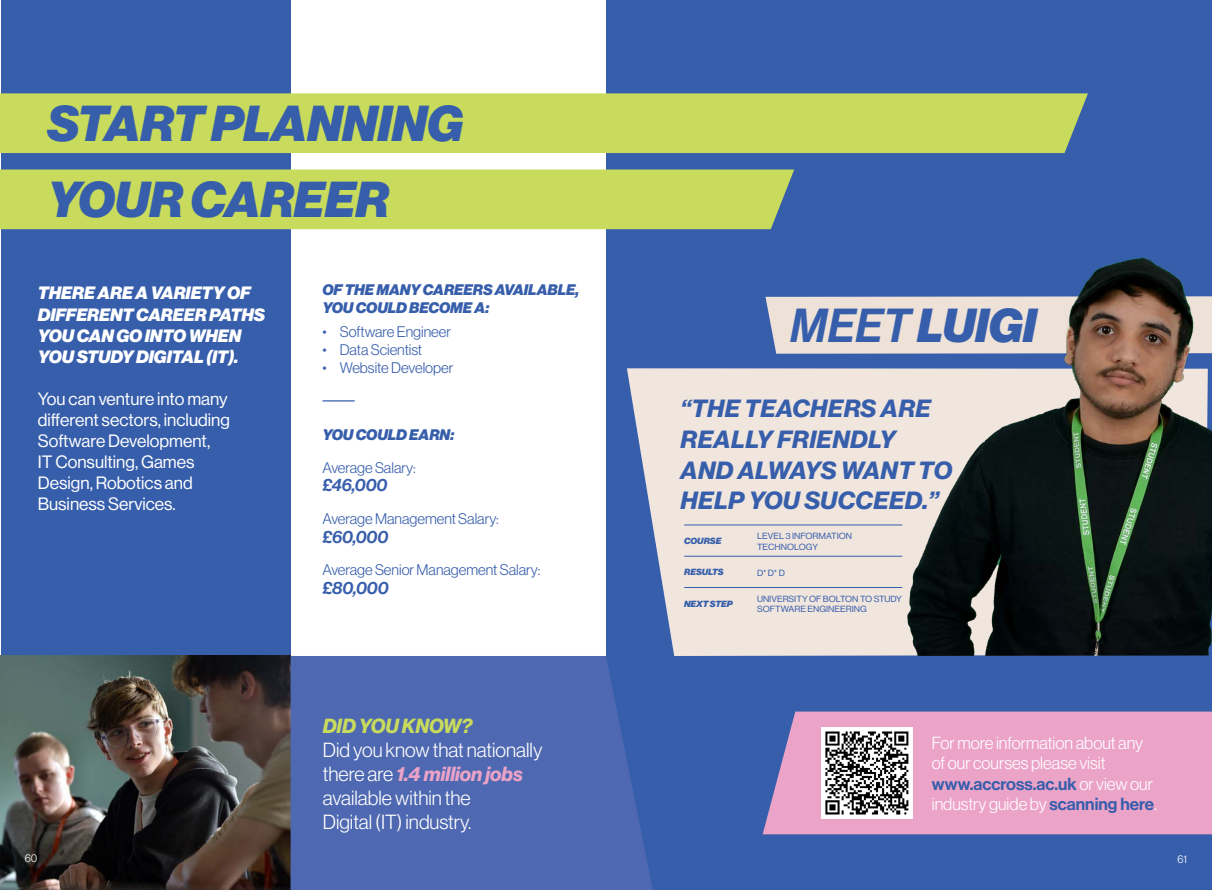
<style>
.page{position:relative;width:1212px;height:890px;background:#fff}
.page>*{position:absolute;margin:0;border:0;box-sizing:border-box;transform-origin:0 0}
.t1{font:49.38px "N Haas Grotesk DS Pro 96 Blk It";color:#375eab}
.t2{font:46.62px "N Haas Grotesk DS Pro 96 Blk It";color:#375eab}
.t3{font:24.38px/30.9px "N Haas Grotesk DS Pro 76 Bd It";letter-spacing:.015em;color:#375eab;scale:1.04 1}
.t4{font:20px "N Haas Grotesk DS Pro 45 Lt";color:#fff}
.t5{font:20px "N Haas Grotesk DS Pro 76 Bd It";color:#eba3c8}
.t6{font:20px "N Haas Grotesk DS Pro 76 Bd It";color:#c8db5c}
.t7{font:17.5px/21px "N Haas Grotesk DS Pro 55 Rg";color:#fff}
.t8{font:17.5px/21px "N Haas Grotesk DS Pro 96 Blk It";color:#fff}
.t9{font:17.5px "N Haas Grotesk DS Pro 66 Md It";color:#375eab}
.t10{font:17.12px/20.5px "N Haas Grotesk DS Pro 65 Md";color:#375eab}
.t11{font:17.12px/20.5px "N Haas Grotesk DS Pro 45 Lt";color:#fff}
.t12{font:15px "N Haas Grotesk DS Pro 45 Lt";color:#375eab}
.t13{font:15px/18px "N Haas Grotesk DS Pro 96 Blk It";color:#375eab}
.Careers_within{font:11.12px "N Haas Grotesk DS Pro 45 Lt";color:#fff}
.Careers_within-2{font:11px "N Haas Grotesk DS Pro 45 Lt";color:#fff}
.t14{font:8.75px/10px "N Haas Grotesk DS Pro 55 Rg";color:#375eab;scale:1.04 1}
.t15{font:8.75px "N Haas Grotesk DS Pro 96 Blk It";color:#375eab;scale:1.04 1}
.s1{font-family:"N Haas Grotesk DS Pro 45 Lt";color:#fff}
.s2{font-family:"N Haas Grotesk DS Pro 66 Md It"}
</style>
<div class="page">
<div style="left:606px;top:1px;width:606px;height:888px;background:#375eab"></div>
<div style="left:1px;top:0;width:290px;height:656px;background:#375eab"></div>
<div style="left:0;top:93px;width:1088px;height:60px;background:#c8db5c"></div>
<div style="left:0;top:169px;width:794px;height:60px;background:#c8db5c"></div>
<hr style="left:322px;top:400px;width:33px;height:1px;background:#375eab">
<img style="left:0;top:656px;width:291px;height:233px">
<div style="left:291px;top:656px;width:362px;height:233px;background:#4e68b1"></div>
<svg style="left:627px;top:368px;width:244px;height:288px;background:#ddd8d8"></svg>
<svg style="left:765px;top:296px;width:106px;height:57px;background:#e1d8d4"></svg>
<img style="left:871px;top:257px;width:341px;height:399px">
<hr style="left:684px;top:524px;width:218px;height:1px;background:#375eab">
<hr style="left:684px;top:556px;width:218px;height:1px;background:#375eab">
<hr style="left:684px;top:587px;width:218px;height:1px;background:#375eab">
<div style="left:763px;top:711px;width:449px;height:123px;background:#eba3c8"></div>
<img style="left:822px;top:727px;width:91px;height:91px">
<p class="t1" style="left:48px;top:94px;width:417px">START PLANNING</p>
<p class="t1" style="left:48px;top:171px;width:343px">YOUR CAREER</p>
<p class="t8" style="left:38px;top:283px;width:229px">THERE ARE A VARIETY OF<br>DIFFERENT CAREER PATHS<br>YOU CAN GO INTO WHEN<br>YOU STUDY DIGITAL (IT).</p>
<p class="t7" style="left:38px;top:388px;width:193px">You can venture into many different sectors, including<br>Software Development,</p>
<p class="t7" style="left:38px;top:451px;width:158px">IT Consulting, Games</p>
<p class="t7" style="left:38px;top:472px;width:156px">Design, Robotics and</p>
<p class="t7" style="left:38px;top:493px;width:139px">Business Services.</p>
<p class="t13" style="left:322px;top:281px;width:258px">OF THE MANY CAREERS AVAILABLE,<br>YOU COULD BECOME A:</p>
<p class="t12" style="left:322px;top:323px;width:130px">• Software Engineer</p>
<p class="t12" style="left:322px;top:341px;width:101px">• Data Scientist</p>
<p class="t12" style="left:322px;top:359px;width:132px">• Website Developer</p>
<p class="t13" style="left:322px;top:426px;width:133px">YOU COULD EARN:</p>
<p class="t12" style="left:322px;top:459px;width:95px">Average Salary:</p>
<p class="t9" style="left:322px;top:475px;width:66px">£46,000</p>
<p class="t12" style="left:322px;top:510px;width:178px">Average Management Salary:</p>
<p class="t9" style="left:322px;top:526px;width:67px">£60,000</p>
<p class="t12" style="left:322px;top:561px;width:219px">Average Senior Management Salary:</p>
<p class="t9" style="left:322px;top:577px;width:68px">£80,000</p>
<p class="t6" style="left:323px;top:713px;width:151px">DID YOU KNOW?</p>
<p class="t4" style="left:323px;top:738px;width:221px">Did you know that nationally</p>
<p class="t5" style="left:323px;top:761px;width:202px"><span class="s1">there are</span> 1.4 million jobs</p>
<p class="t4" style="left:323px;top:786px;width:149px">available within the</p>
<p class="t4" style="left:323px;top:810px;width:150px">Digital (IT) industry.</p>
<p class="t2" style="left:790px;top:298px;width:247px"><span class="s2">MEET</span> LUIGI</p>
<p class="t3" style="left:680px;top:393px;width:263px">“THE TEACHERS ARE<br>REALLY FRIENDLY<br>AND ALWAYS WANT TO<br>HELP YOU SUCCEED.”</p>
<p class="t15" style="left:684px;top:535px;width:37px">COURSE</p>
<p class="t15" style="left:684px;top:566px;width:40px">RESULTS</p>
<p class="t15" style="left:684px;top:598px;width:48px">NEXT STEP</p>
<p class="t14" style="left:757px;top:531px;width:93px">LEVEL 3 INFORMATION</p>
<p class="t14" style="left:757px;top:541px;width:60px">TECHNOLOGY</p>
<p class="t14" style="left:757px;top:567px;width:28px">D* D* D</p>
<p class="t14" style="left:757px;top:594px;width:141px">UNIVERSITY OF BOLTON TO STUDY<br>SOFTWARE ENGINEERING</p>
<p class="t11" style="left:932px;top:732px;width:213px">For more information about any of our courses please visit</p>
<p class="t10" style="left:932px;top:773px;width:227px">www.accross.ac.uk <span class="s1">or view our industry guide by</span> scanning here<span class="s1">.</span></p>
<p class="Careers_within" style="left:25px;top:851px;width:14px">60</p>
<p class="Careers_within-2" style="left:1177px;top:852px;width:11px">61</p>
</div>
